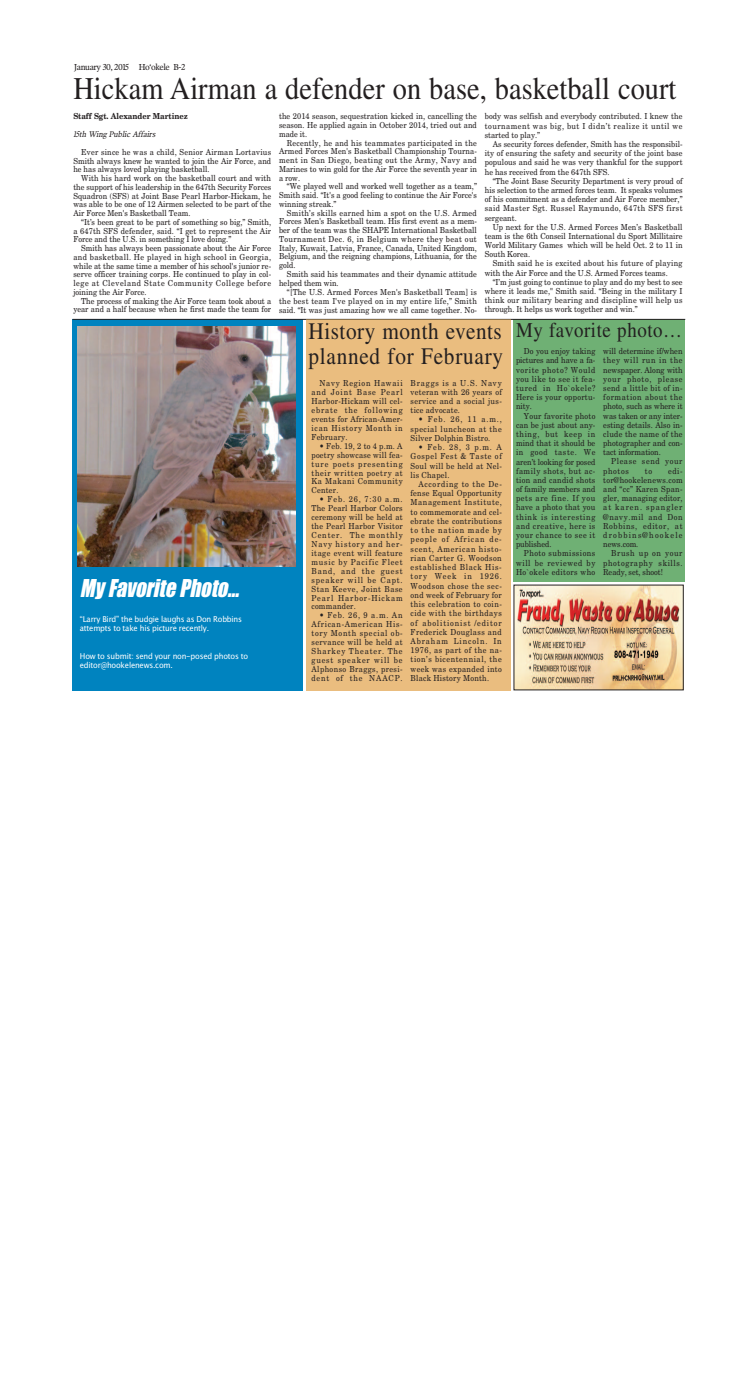
<style>
.page{position:relative;width:756px;height:1386px;background:#fff}
.page>*{position:absolute;margin:0;border:0;box-sizing:border-box;transform-origin:0 0}
.t1{font:31.5px "Times";color:#231f20;scale:.9 1}
.t2{font:23.62px/25px "Times";letter-spacing:.03em;color:#231f20;scale:.9 1}
.t3{font:italic 22.75px "Impact";color:#fff;scale:.9 1}
.t4{font:21px "Times";letter-spacing:.03em;color:#231f20;scale:.9 1}
.t5{font:8.75px "ADV Poynter Text Roman 2";letter-spacing:-.045em;color:#231f20;scale:.95 1}
.t6{font:8.31px/9.2px "New Century Schlbk";letter-spacing:.025em;color:#231f20;text-align:justify;scale:.9 1}
.t7{font:8.31px/8.8px "New Century Schlbk";color:#231f20;text-align:right;scale:.9 1}
.t8{font:8.31px/8.8px "New Century Schlbk";letter-spacing:.005em;color:#231f20;scale:.9 1}
.t9{font:700 8.31px "New Century Schlbk";letter-spacing:-.005em;color:#231f20;scale:.9 1}
.t10{font:italic 8.31px "ADV Poynter Text Roman 2";color:#231f20;scale:.9 1}
.t11{font:8.31px/9.2px "New Century Schlbk";letter-spacing:.08em;color:#231f20;scale:.9 1}
.t12{font:8.05px/9.2px "Lucida Grande";letter-spacing:-.025em;color:#fff;scale:.95 1}
</style>
<div class="page">
<div style="left:514px;top:319px;width:171px;height:263px;background:#6fb074"></div>
<div style="left:72px;top:319px;width:231px;height:372px;background:#0083bf"></div>
<hr style="left:72px;top:319px;width:613px;height:1px;background:#231f20">
<img style="left:78px;top:327px;width:218px;height:239px">
<div style="left:306px;top:320px;width:205px;height:371px;background:#eabd7f"></div>
<hr style="left:306px;top:319px;width:205px;height:1px;background:#8c734c">
<img style="left:516px;top:587px;width:166px;height:101px">
<p class="t5" style="left:74px;top:62px;width:118px">January 30, 2015 Ho‘okele B-2</p>
<h1 class="t1" style="left:73px;top:77px;width:672px">Hickam Airman a defender on base, basketball court</h1>
<p class="t9" style="left:73px;top:113px;width:129px">Staff Sgt. Alexander Martinez</p>
<p class="t10" style="left:73px;top:129px;width:94px">15th Wing Public Affairs</p>
<p class="t6" style="left:73px;top:148px;width:221px;line-height:8.8px;text-indent:8px">Ever since he was a child, Senior Airman Lortavius Smith always knew he wanted to join the Air Force, and he has always loved playing basketball.</p>
<p class="t6" style="left:73px;top:175px;width:221px;line-height:8.8px;text-indent:8px">With his hard work on the basketball court and with the support of his leadership in the 647th Security Forces Squadron (SFS) at Joint Base Pearl Harbor-Hickam, he was able to be one of 12 Airmen selected to be part of the Air Force Men's Basketball Team.</p>
<p class="t6" style="left:73px;top:218px;width:221px;line-height:8.8px;text-indent:8px">“It’s been great to be part of something so big,” Smith, a 647th SFS defender, said. “I get to represent the Air Force and the U.S. in something I love doing.”</p>
<p class="t6" style="left:73px;top:245px;width:221px;line-height:8.8px;text-indent:8px">Smith has always been passionate about the Air Force and basketball. He played in high school in Georgia, while at the same time a member of his school's junior re&shy;serve officer training corps. He continued to play in col&shy;lege at Cleveland State Community College before joining the Air Force.</p>
<p class="t7" style="left:73px;top:297px;width:221px">The process of making the Air Force team took about a year and a half because when he first made the team for</p>
<p class="t6" style="left:279px;top:113px;width:221px;line-height:8.8px">the 2014 season, sequestration kicked in, cancelling the season. He applied again in October 2014, tried out and made it.</p>
<p class="t6" style="left:279px;top:139px;width:221px;line-height:8.8px;text-indent:8px">Recently, he and his teammates participated in the Armed Forces Men's Basketball Championship Tourna&shy;ment in San Diego, beating out the Army, Navy and Marines to win gold for the Air Force the seventh year in a row.</p>
<p class="t6" style="left:279px;top:183px;width:221px;line-height:8.8px;text-indent:8px">“We played well and worked well together as a team,” Smith said. “It's a good feeling to continue the Air Force's winning streak.”</p>
<p class="t6" style="left:279px;top:209px;width:221px;line-height:8.8px;text-indent:8px">Smith’s skills earned him a spot on the U.S. Armed Forces Men's Basketball team. His first event as a mem&shy;ber of the team was the SHAPE International Basketball Tournament Dec. 6, in Belgium where they beat out Italy, Kuwait, Latvia, France, Canada, United Kingdom, Belgium, and the reigning champions, Lithuania, for the gold.</p>
<p class="t8" style="left:279px;top:270px;width:221px;text-indent:8px">Smith said his teammates and their dynamic attitude helped them win.</p>
<p class="t6" style="left:279px;top:288px;width:221px;text-indent:8px">“[The U.S. Armed Forces Men's Basketball Team] is the best team I've played on in my entire life,” Smith said. “It was just amazing how we all came together. No-</p>
<p class="t6" style="left:485px;top:113px;width:221px">body was selfish and everybody contributed. I knew the tournament was big, but I didn’t realize it until we started to play.”</p>
<p class="t6" style="left:485px;top:140px;width:221px;text-indent:8px">As security forces defender, Smith has the responsibil&shy;ity of ensuring the safety and security of the joint base populous and said he was very thankful for the support he has received from the 647th SFS.</p>
<p class="t6" style="left:485px;top:177px;width:221px;text-indent:8px">“The Joint Base Security Department is very proud of his selection to the armed forces team. It speaks volumes of his commitment as a defender and Air Force member,” said Master Sgt. Russel Raymundo, 647th SFS first sergeant.</p>
<p class="t6" style="left:485px;top:223px;width:221px;text-indent:8px">Up next for the U.S. Armed Forces Men’s Basketball team is the 6th Conseil International du Sport Millitaire World Military Games which will be held Oct. 2 to 11 in South Korea.</p>
<p class="t6" style="left:485px;top:260px;width:221px;text-indent:8px">Smith said he is excited about his future of playing with the Air Force and the U.S. Armed Forces teams.</p>
<p class="t6" style="left:485px;top:278px;width:221px;text-indent:8px">“I’m just going to continue to play and do my best to see where it leads me," Smith said. “Being in the military I think our military bearing and discipline will help us through. It helps us work together and win.”</p>
<h3 class="t3" style="left:80px;top:576px;width:184px">My Favorite Photo…</h3>
<p class="t12" style="left:80px;top:615px;width:172px">“Larry Bird” the budgie laughs as Don Robbins attempts to take his picture recently.</p>
<p class="t12" style="left:80px;top:651px;width:179px">How to submit: send your non-posed photos to editor@hookelenews.com.</p>
<h2 class="t2" style="left:308px;top:321px;width:218px">History month events planned for February</h2>
<p class="t6" style="left:411px;top:380px;width:103px;line-height:8.9px">Braggs is a U.S. Navy veteran with 26 years of service and a social jus&shy;tice advocate.</p>
<p class="t6" style="left:411px;top:416px;width:103px;text-indent:8px">• Feb. 26, 11 a.m., special luncheon at the Silver Dolphin Bistro.</p>
<p class="t6" style="left:411px;top:443px;width:103px;text-indent:8px">• Feb. 28, 3 p.m. A Gospel Fest &amp; Taste of Soul will be held at Nel&shy;lis Chapel.</p>
<p class="t6" style="left:411px;top:480px;width:103px;text-indent:8px">According to the De&shy;fense Equal Opportunity Management Institute, to commemorate and cel&shy;ebrate the contributions to the nation made by people of African de&shy;scent, American histo&shy;rian Carter G. Woodson established Black His&shy;tory Week in 1926.<br>Woodson chose the sec&shy;ond week of February for this celebration to coin&shy;cide with the birthdays of abolitionist /editor Frederick Douglass and Abraham Lincoln. In 1976, as part of the na&shy;tion’s bicentennial, the week was expanded into Black History Month.</p>
<p class="t6" style="left:312px;top:380px;width:103px;line-height:8.9px;text-indent:8px">Navy Region Hawaii and Joint Base Pearl Harbor-Hickam will cel&shy;ebrate the following events for African-Amer&shy;ican History Month in February.</p>
<p class="t6" style="left:312px;top:442px;width:103px;line-height:8.9px;text-indent:8px">• Feb. 19, 2 to 4 p.m. A poetry showcase will fea&shy;ture poets presenting their written poetry at Ka Makani Community Center.</p>
<p class="t6" style="left:312px;top:496px;width:103px;line-height:8.9px;text-indent:8px">• Feb. 26, 7:30 a.m.<br>The Pearl Harbor Colors ceremony will be held at the Pearl Harbor Visitor Center. The monthly Navy history and her&shy;itage event will feature music by Pacific Fleet Band, and the guest speaker will be Capt.<br>Stan Keeve, Joint Base Pearl Harbor-Hickam commander.</p>
<p class="t6" style="left:312px;top:612px;width:103px;line-height:8.9px;text-indent:8px">• Feb. 26, 9 a.m. An African-American His&shy;tory Month special ob&shy;servance will be held at Sharkey Theater. The guest speaker will be Alphonso Braggs, presi&shy;dent of the NAACP.</p>
<h3 class="t4" style="left:516px;top:323px;width:186px">My favorite photo…</h3>
<p class="t6" style="left:603px;top:348px;width:90px">will determine if/when they will run in the newspaper. Along with your photo, please send a little bit of in&shy;formation about the photo, such as where it was taken or any inter&shy;esting details. Also in&shy;clude the name of the photographer and con&shy;tact information.</p>
<p class="t11" style="left:603px;top:458px;width:90px;text-indent:8px">Please send your photos</p>
<p class="t6" style="left:516px;top:348px;width:90px;text-indent:8px">Do you enjoy taking pictures and have a fa&shy;vorite photo? Would you like to see it fea&shy;tured in Ho`okele?<br>Here is your opportu&shy;nity.</p>
<p class="t6" style="left:516px;top:412px;width:90px;text-indent:8px">Your favorite photo can be just about any&shy;thing, but keep in mind that it should be in good taste. We aren’t looking for posed family shots, but ac&shy;tion and candid shots of family members and pets are fine. If you have a photo that you think is interesting and creative, here is your chance to see it published.</p>
<p class="t6" style="left:516px;top:550px;width:90px;text-indent:8px">Photo submissions will be reviewed by Ho`okele editors who</p>
<p class="t6" style="left:603px;top:467px;width:90px;text-indent:65px">edi&shy;tor@hookelenews.com and “cc” Karen Span&shy;gler, managing editor, at karen. spangler @navy.mil and Don Robbins, editor, at drobbins@hookele news.com.</p>
<p class="t6" style="left:603px;top:550px;width:90px;text-indent:8px">Brush up on your photography skills.<br>Ready, set, shoot!</p>
<p class="t6" style="left:645px;top:467px;width:10px">to</p>
</div>
